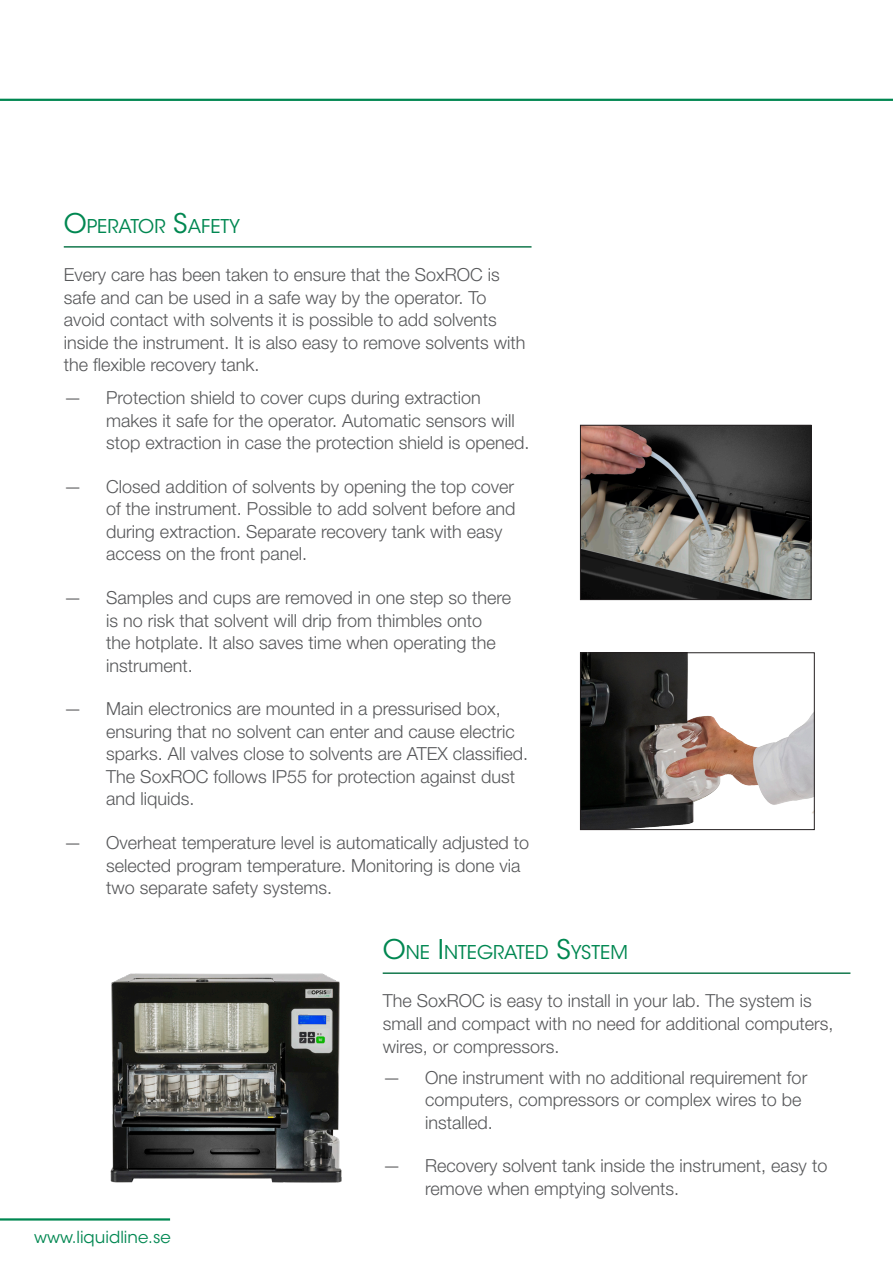
<style>
.page{position:relative;width:893px;height:1263px;background:#fff}
.page>*{position:absolute;margin:0;border:0;box-sizing:border-box;transform-origin:0 0}
.t1{font:18.9px "ITC Avant Garde Std";color:#008751}
.Bröd{font:300 18px/22.5px "Helvetica Neue LT Pro";color:#57585a}
.t2{font:16.5px "ITC Avant Garde Std";color:#008751}
.s1{font-size:27px}
</style>
<div class="page">
<hr style="left:0;top:1218px;width:170px;height:2px;background:#008751">
<hr style="left:0;top:99px;width:893px;height:2px;background:#008751">
<hr style="left:64px;top:246px;width:467px;height:2px;background:#13784c">
<hr style="left:383px;top:972px;width:467px;height:2px;background:#13784c">
<img style="left:110px;top:973px;width:232px;height:210px">
<img style="left:582px;top:654px;width:231px;height:174px">
<div style="left:580px;top:652px;width:235px;height:178px;border:1px solid #231f20"></div>
<img style="left:582px;top:427px;width:227px;height:171px">
<div style="left:580px;top:425px;width:231px;height:175px;border:1px solid #231f20"></div>
<p class="t1" style="left:64px;top:214px;width:178px"><span class="s1">O</span>PERATOR <span class="s1">S</span>AFETY</p>
<p class="Bröd" style="left:64px;top:263px;width:463px">Every care has been taken to ensure that the SoxROC is safe and can be used in a safe way by the operator. To avoid contact with solvents it is possible to add solvents inside the instrument. It is also easy to remove solvents with the flexible recovery tank.</p>
<p class="Bröd" style="left:106px;top:386px;width:425px;text-indent:-43px">— Protection shield to cover cups during extraction makes it safe for the operator. Automatic sensors will stop extraction in case the protection shield is opened.</p>
<p class="Bröd" style="left:106px;top:475px;width:411px;text-indent:-43px">— Closed addition of solvents by opening the top cover of the instrument. Possible to add solvent before and during extraction. Separate recovery tank with easy access on the front panel.</p>
<p class="Bröd" style="left:106px;top:586px;width:406px;text-indent:-43px">— Samples and cups are removed in one step so there is no risk that solvent will drip from thimbles onto<br>the hotplate. It also saves time when operating the instrument.</p>
<p class="Bröd" style="left:106px;top:697px;width:423px;text-indent:-43px">— Main electronics are mounted in a pressurised box, ensuring that no solvent can enter and cause electric sparks. All valves close to solvents are ATEX classified.<br>The SoxROC follows IP55 for protection against dust and liquids.</p>
<p class="Bröd" style="left:106px;top:831px;width:424px;text-indent:-43px">— Overheat temperature level is automatically adjusted to selected program temperature. Monitoring is done via two separate safety systems.</p>
<p class="t2" style="left:34px;top:1226px;width:138px">www.liquidline.se</p>
<p class="t1" style="left:383px;top:941px;width:247px"><span class="s1">O</span>NE <span class="s1">I</span> NTEGRATED <span class="s1">S</span>YSTEM</p>
<p class="Bröd" style="left:383px;top:989px;width:452px">The SoxROC is easy to install in your lab. The system is small and compact with no need for additional computers, wires, or compressors.</p>
<p class="Bröd" style="left:425px;top:1065px;width:384px;text-indent:-43px">— One instrument with no additional requirement for computers, compressors or complex wires to be installed.</p>
<p class="Bröd" style="left:425px;top:1154px;width:404px;text-indent:-43px">— Recovery solvent tank inside the instrument, easy to remove when emptying solvents.</p>
</div>
